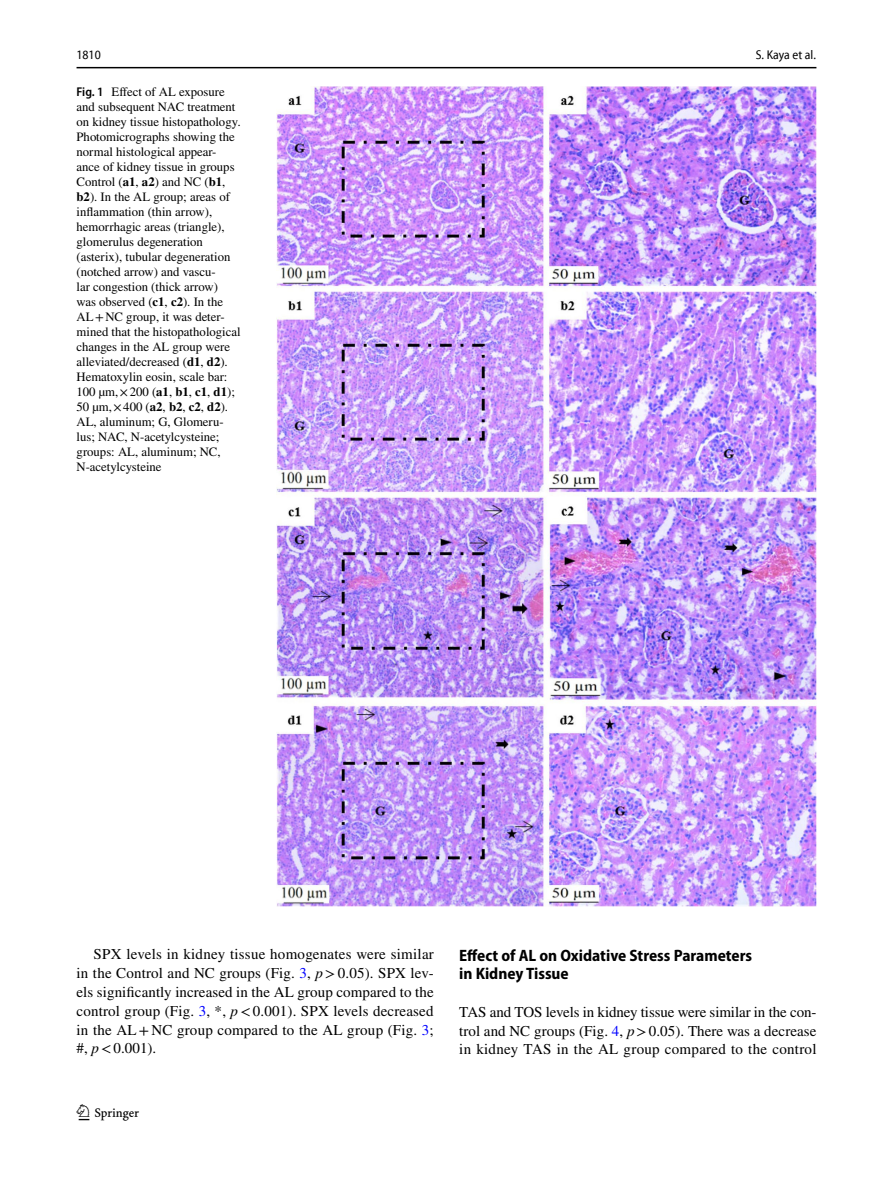
<style>
.page{position:relative;width:893px;height:1187px;background:#fff}
.page>*{position:absolute;margin:0;border:0;box-sizing:border-box;transform-origin:0 0}
.t1{font:22.5px "Springnew Regular 3";color:#000}
.t2{font:700 semi-condensed 16.5px/18.8px "Myriad Pro";color:#000}
.t3{font:15px/18.8px "STIX";letter-spacing:.015em;color:#000;text-align:justify}
.t4{font:12.75px/15px "STIX";color:#000}
.t5{font:semi-condensed 12.75px "Myriad Pro Unic";color:#000}
.s1{font-family:"Myriad Pro";font-weight:600;font-stretch:semi-condensed}
.s2{font-style:italic}
.s3{font-weight:700}
.s4{color:#00f}
</style>
<div class="page">
<hr style="left:77px;top:67px;width:739px;height:1px;background:#000">
<img style="left:276px;top:87px;width:540px;height:819px">
<p class="t5" style="left:77px;top:50px;width:26px">1810</p>
<p class="t5" style="left:756px;top:50px;width:62px">S. Kaya et al.</p>
<p class="t4" style="left:77px;top:85px;width:166px"><span class="s1">Fig. 1</span> Effect of AL exposure and subsequent NAC treatment on kidney tissue histopathology<span class="s2">.<br></span>Photomicrographs showing the normal histological appear&shy;ance of kidney tissue in groups<br>Control (<span class="s3">a1</span>, <span class="s3">a2</span>) and NC (<span class="s3">b1</span>, <span class="s3">b2</span>). In the AL group; areas of inflammation (thin arrow), hemorrhagic areas (triangle), glomerulus degeneration (asterix), tubular degeneration (notched arrow) and vascu-<br>lar congestion (thick arrow)<br>was observed (<span class="s3">c1</span>, <span class="s3">c2</span>). In the<br>AL+NC group, it was deter&shy;mined that the histopathological changes in the AL group were alleviated/decreased (<span class="s3">d1</span>, <span class="s3">d2</span>).<br>Hematoxylin eosin, scale bar:<br>100 µm,×200 (<span class="s3">a1</span>, <span class="s3">b1</span>, <span class="s3">c1</span>, <span class="s3">d1</span>);<br>50 µm,×400 (<span class="s3">a2</span>, <span class="s3">b2</span>, <span class="s3">c2</span>, <span class="s3">d2</span>).<br>AL, aluminum; G, Glomeru&shy;lus; NAC, N-acetylcysteine; groups: AL, aluminum; NC,<br>N-acetylcysteine</p>
<p class="t3" style="left:77px;top:946px;width:359px;text-indent:17px">SPX levels in kidney tissue homogenates were similar in the Control and NC groups (Fig. <span class="s4">3</span>, <span class="s2">p</span>&gt;0.05). SPX lev&shy;els significantly increased in the AL group compared to the control group (Fig. <span class="s4">3</span>, *, <span class="s2">p</span>&lt;0.001). SPX levels decreased in the AL+ NC group compared to the AL group (Fig. <span class="s4">3</span>; #, <span class="s2">p</span>&lt;0.001).</p>
<p class="t2" style="left:459px;top:945px;width:294px">Effect of AL on Oxidative Stress Parameters in Kidney Tissue</p>
<p class="t3" style="left:459px;top:1003px;width:359px">TAS and TOS levels in kidney tissue were similar in the con&shy;trol and NC groups (Fig. <span class="s4">4</span>, <span class="s2">p</span>&gt;0.05). There was a decrease in kidney TAS in the AL group compared to the control</p>
<h1 class="t1" style="left:79px;top:1104px;width:62px">1 3</h1>
</div>
